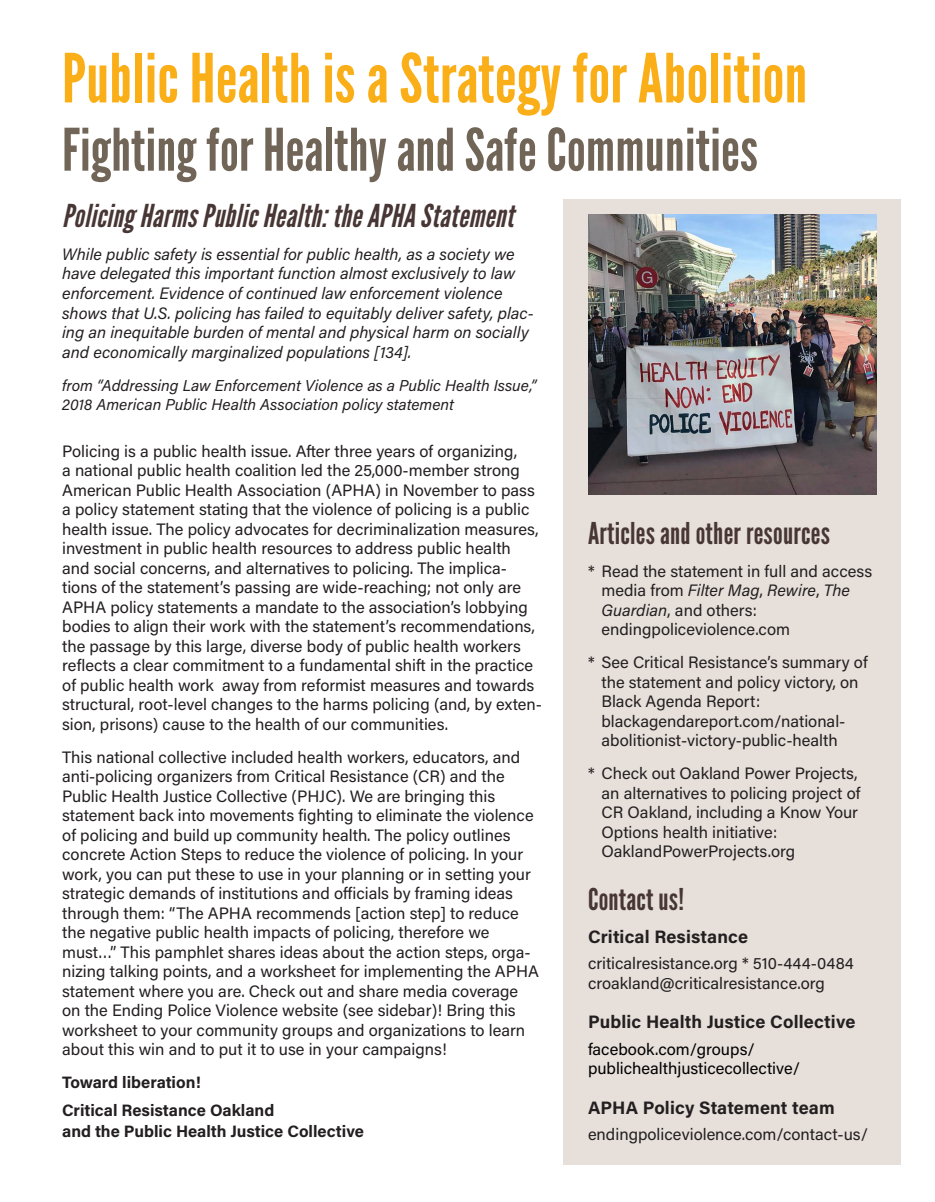
<style>
.page{position:relative;width:935px;height:1202px;background:#fff}
.page>*{position:absolute;margin:0;border:0;box-sizing:border-box;transform-origin:0 0}
.Heading_1{font:67.5px "League Gothic";letter-spacing:.005em;color:#faaf18}
.Heading_3b{font:58.5px "League Gothic";letter-spacing:.005em;color:#716557}
.Heading_2{font:italic 31.5px "League Gothic";letter-spacing:.01em;color:#473634}
.Heading_2-2{font:30px "League Gothic";letter-spacing:.01em;color:#473634}
.t1{font:700 18px "Acumin Pro";letter-spacing:.01em;color:#231f20}
.t2{font:16.5px/19.5px "Acumin Pro";color:#231f20}
.Normal_Italic{font:italic 16.5px/19.5px "Acumin Pro";color:#231f20}
.t3{font:700 16.5px/21px "Acumin Pro";color:#231f20}
.t4{font:16.5px/19.5px "Acumin Pro";color:#000}
.Normal_Italic-2{font:italic 15.75px/19.5px "Acumin Pro";color:#231f20}
.s1{font-style:italic}
</style>
<div class="page">
<div style="left:563px;top:199px;width:338px;height:965px;background:#e6dfda"></div>
<img style="left:588px;top:215px;width:288px;height:280px">
<p class="Heading_1" style="left:62px;top:38px;width:746px">Public Health is a Strategy for Abolition</p>
<p class="Heading_3b" style="left:62px;top:115px;width:697px">Fighting for Healthy and Safe Communities</p>
<p class="Heading_2" style="left:62px;top:197px;width:453px">Policing Harms Public Health: the APHA Statement</p>
<p class="Normal_Italic" style="left:62px;top:244px;width:473px">While public safety is essential for public health, as a society we have delegated this important function almost exclusively to law enforcement. Evidence of continued law enforcement violence shows that U.S. policing has failed to equitably deliver safety, plac&shy;ing an inequitable burden of mental and physical harm on socially and economically marginalized populations [134].</p>
<p class="Normal_Italic-2" style="left:62px;top:374px;width:475px">from “Addressing Law Enforcement Violence as a Public Health Issue,”<br>2018 American Public Health Association policy statement</p>
<p class="t2" style="left:62px;top:440px;width:481px">Policing is a public health issue. After three years of organizing,<br>a national public health coalition led the 25,000-member strong American Public Health Association (APHA) in November to pass a policy statement stating that the violence of policing is a public health issue. The policy advocates for decriminalization measures, investment in public health resources to address public health and social concerns, and alternatives to policing. The implica&shy;tions of the statement’s passing are wide-reaching; not only are APHA policy statements a mandate to the association’s lobbying bodies to align their work with the statement’s recommendations, the passage by this large, diverse body of public health workers reflects a clear commitment to a fundamental shift in the practice of public health work away from reformist measures and towards structural, root-level changes to the harms policing (and, by exten&shy;sion, prisons) cause to the health of our communities.</p>
<p class="t2" style="left:62px;top:746px;width:478px">This national collective included health workers, educators, and anti-policing organizers from Critical Resistance (CR) and the Public Health Justice Collective (PHJC). We are bringing this statement back into movements fighting to eliminate the violence of policing and build up community health. The policy outlines concrete Action Steps to reduce the violence of policing. In your work, you can put these to use in your planning or in setting your strategic demands of institutions and officials by framing ideas through them: “The APHA recommends [action step] to reduce the negative public health impacts of policing, therefore we must…” This pamphlet shares ideas about the action steps, orga&shy;nizing talking points, and a worksheet for implementing the APHA statement where you are. Check out and share media coverage on the Ending Police Violence website (see sidebar)! Bring this worksheet to your community groups and organizations to learn about this win and to put it to use in your campaigns!</p>
<p class="t3" style="left:62px;top:1071px;width:140px">Toward liberation!</p>
<p class="t3" style="left:62px;top:1099px;width:303px">Critical Resistance Oakland<br>and the Public Health Justice Collective</p>
<p class="Heading_2-2" style="left:588px;top:515px;width:243px">Articles and other resources</p>
<p class="t2" style="left:601px;top:560px;width:272px;text-indent:-14px">* Read the statement in full and access media from <span class="s1">Filter Mag</span>, <span class="s1">Rewire</span>, <span class="s1">The<br>Guardian</span>, and others: endingpoliceviolence.com</p>
<p class="t2" style="left:601px;top:652px;width:268px;text-indent:-14px">* See Critical Resistance’s summary of the statement and policy victory, on Black Agenda Report: blackagendareport.com/national&shy;abolitionist-victory-public-health</p>
<p class="t2" style="left:601px;top:763px;width:260px;text-indent:-14px">* Check out Oakland Power Projects, an alternatives to policing project of<br>CR Oakland, including a Know Your<br>Options health initiative:<br>OaklandPowerProjects.org</p>
<p class="Heading_2-2" style="left:588px;top:881px;width:98px">Contact us!</p>
<p class="t1" style="left:588px;top:924px;width:162px">Critical Resistance</p>
<p class="t2" style="left:588px;top:953px;width:267px">criticalresistance.org * 510-444-0484 croakland@criticalresistance.org</p>
<p class="t1" style="left:588px;top:1009px;width:269px">Public Health Justice Collective</p>
<p class="t4" style="left:588px;top:1038px;width:213px">facebook.com/groups/ publichealthjusticecollective/</p>
<p class="t1" style="left:588px;top:1095px;width:248px">APHA Policy Statement team</p>
<p class="t2" style="left:588px;top:1124px;width:281px">endingpoliceviolence.com/contact-us/</p>
</div>
